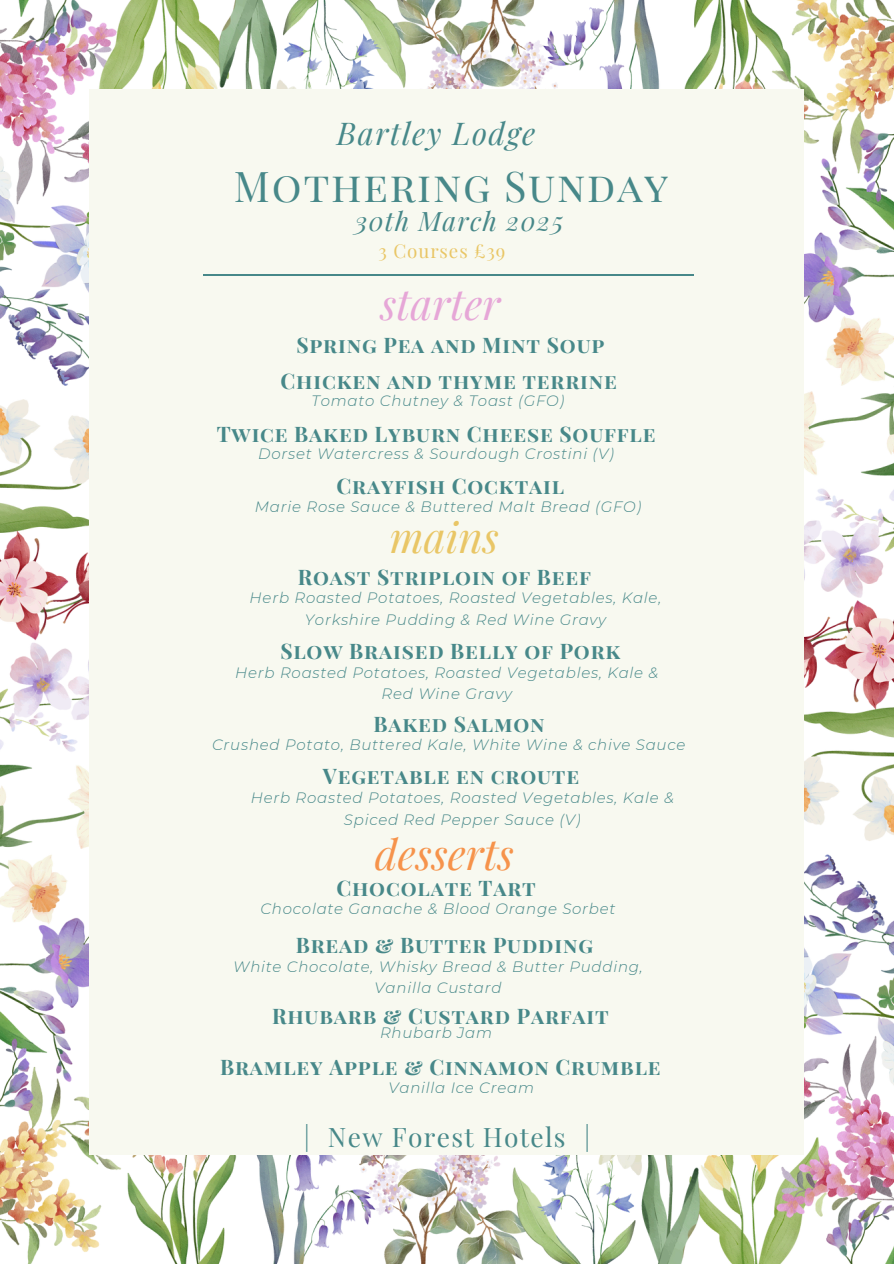
<style>
.page{position:relative;width:894px;height:1264px;background:#fff}
.page>*{position:absolute;margin:0;border:0;box-sizing:border-box;transform-origin:0 0}
.t1{font:italic 42px "Playfair Display";color:#f6934b}
.t2{font:italic 42px "Playfair Display";color:#e6a6d7}
.t3{font:italic 42px "Playfair Display";color:#e9c666}
.t4{font:41.4px "Playfair Display SC";letter-spacing:.04em;color:#478889}
.t5{font:italic 30.75px "Playfair Display";letter-spacing:.05em;color:#478889}
.t6{font:26.25px "Playfair Display";letter-spacing:.05em;color:#478889}
.t7{font:italic 26.25px "Playfair Display";letter-spacing:.05em;color:#478889}
.t8{font:700 21px "Playfair Display SC";letter-spacing:.04em;color:#478889}
.t9{font:18.75px "Playfair Display";letter-spacing:.05em;color:#e9c666}
.t10{font:italic 300 15px/21.3px "Montserrat";letter-spacing:.05em;color:#478889;text-align:center}
.s1{font-style:italic}
</style>
<div class="page">
<img style="left:0;top:0;width:893px;height:1263px">
<div style="left:89px;top:89px;width:715px;height:1066px;background:#f8f9f0"></div>
<hr style="left:203px;top:275px;width:490px;height:1px;background:#478889">
<p class="t5" style="left:337px;top:112px;width:200px">Bartley Lodge</p>
<h1 class="t4" style="left:234px;top:157px;width:435px">Mothering Sunday</h1>
<h3 class="t7" style="left:354px;top:203px;width:210px">30th March 2025</h3>
<p class="t9" style="left:378px;top:238px;width:128px">3 Courses £39</p>
<h4 class="t2" style="left:380px;top:274px;width:121px">starter</h4>
<p class="t8" style="left:296px;top:330px;width:309px">Spring Pea and Mint Soup</p>
<h4 class="t8" style="left:280px;top:366px;width:338px">Chicken and thyme terrine</h4>
<h4 class="t10" style="left:311px;top:390px;width:254px">Tomato Chutney &amp; Toast (GFO)</h4>
<h4 class="t8" style="left:216px;top:419px;width:440px">Twice Baked Lyburn Cheese Souffle</h4>
<p class="t10" style="left:258px;top:442px;width:357px">Dorset Watercress &amp; Sourdough Crostini (V)</p>
<h4 class="t8" style="left:336px;top:471px;width:229px">Crayfish Cocktail</h4>
<p class="t10" style="left:255px;top:496px;width:388px">Marie Rose Sauce &amp; Buttered Malt Bread (GFO)</p>
<p class="t3" style="left:390px;top:508px;width:110px">mains</p>
<h4 class="t8" style="left:298px;top:562px;width:295px">Roast Striploin of Beef</h4>
<p class="t10" style="left:249px;top:587px;width:413px">Herb Roasted Potatoes, Roasted Vegetables, Kale,<br>Yorkshire Pudding &amp; Red Wine Gravy</p>
<h5 class="t8" style="left:280px;top:636px;width:341px">Slow Braised Belly of Pork</h5>
<p class="t10" style="left:235px;top:661px;width:424px">Herb Roasted Potatoes, Roasted Vegetables, Kale &amp;<br>Red Wine Gravy</p>
<p class="t8" style="left:373px;top:709px;width:173px">Baked Salmon</p>
<h1 class="t10" style="left:212px;top:734px;width:474px">Crushed Potato, Buttered Kale, White Wine &amp; chive Sauce</h1>
<h1 class="t8" style="left:323px;top:761px;width:258px">Vegetable en croute</h1>
<h4 class="t10" style="left:251px;top:787px;width:424px">Herb Roasted Potatoes, Roasted Vegetables, Kale &amp;<br>Spiced Red Pepper Sauce (V)</h4>
<h2 class="t1" style="left:375px;top:824px;width:140px">desserts</h2>
<h1 class="t8" style="left:336px;top:873px;width:201px">Chocolate Tart</h1>
<h4 class="t10" style="left:260px;top:898px;width:356px">Chocolate Ganache &amp; Blood Orange Sorbet</h4>
<h4 class="t8" style="left:295px;top:930px;width:299px">Bread &amp; Butter Pudding</h4>
<p class="t10" style="left:233px;top:955px;width:411px">White Chocolate, Whisky Bread &amp; Butter Pudding,<br>Vanilla Custard</p>
<h4 class="t8" style="left:272px;top:1000px;width:338px">Rhubarb &amp; Custard Parfait</h4>
<p class="t10" style="left:380px;top:1022px;width:113px">Rhubarb Jam</p>
<h4 class="t8" style="left:220px;top:1051px;width:442px">Bramley Apple &amp; Cinnamon Crumble</h4>
<p class="t10" style="left:388px;top:1076px;width:147px">Vanilla Ice Cream</p>
<h4 class="t6" style="left:302px;top:1118px;width:290px"><span class="s1">|</span> New Forest Hotels <span class="s1">|</span></h4>
</div>
